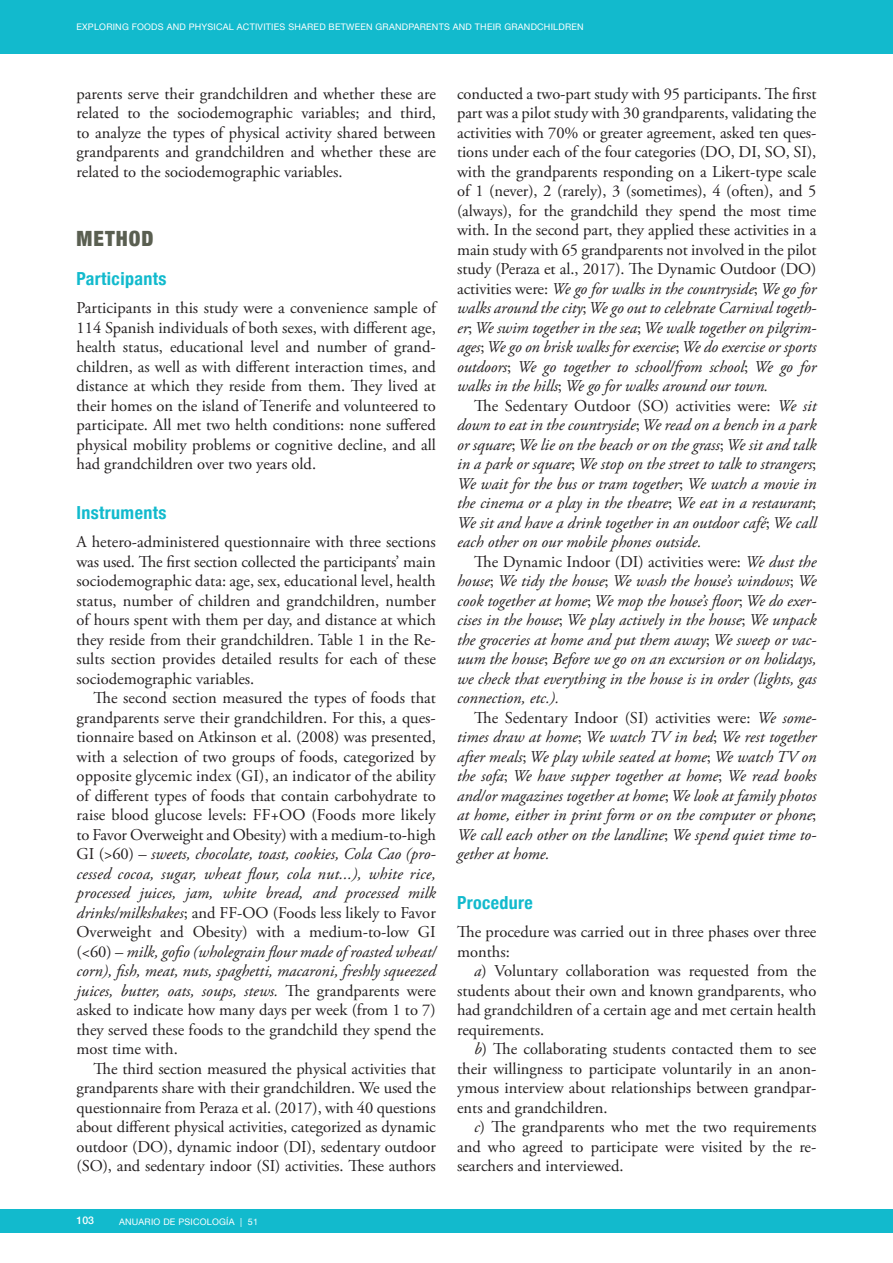
<style>
.page{position:relative;width:893px;height:1263px;background:#fff}
.page>*{position:absolute;margin:0;border:0;box-sizing:border-box;transform-origin:0 0}
.Titol_1_bis{font:900 condensed 21px "Helvetica Neue";letter-spacing:.05em;color:#5a5f51}
.titol_2{font:700 condensed 18px "Helvetica Neue";letter-spacing:.02em;color:#12bacd}
.Texto{font:16.5px/19.5px "Adobe Garamond Pro";color:#231f20;text-align:justify}
.Texto-2{font:italic 16.5px/19.5px "Adobe Garamond Pro";color:#231f20;text-align:justify}
.texto_sense_sang{font:16.5px/19.5px "Adobe Garamond Pro";color:#231f20;text-align:justify}
.t1{font:500 10.5px "Helvetica Neue";color:#fff}
.t2{font:9px "Helvetica Neue";letter-spacing:.025em;color:#fff}
.s1{color:#222}
.s2{font-style:italic}
.s3{font-style:normal}
</style>
<div class="page">
<div style="left:0;top:0;width:893px;height:54px;background:#12bacd"></div>
<div style="left:0;top:1209px;width:893px;height:23px;background:#12bacd"></div>
<p class="t2" style="left:77px;top:19px;width:509px">EXPLORING FOODS AND PHYSICAL ACTIVITIES SHARED BETWEEN GRANDPARENTS AND THEIR GRANDCHILDREN</p>
<p class="Texto" style="left:77px;top:84px;width:361px">parents serve their grandchildren and whether these are related to the sociodemographic variables; and third, to analyze the types of physical activity shared between grandparents and grandchildren and whether these are related to the sociodemographic variables.</p>
<p class="Titol_1_bis" style="left:77px;top:221px;width:79px">METHOD</p>
<p class="titol_2" style="left:77px;top:263px;width:91px">Participants</p>
<p class="texto_sense_sang" style="left:77px;top:299px;width:361px">Participants in this study were a convenience sample of 114 Spanish <span class="s1">individuals of both sexes, with different age, health status, educational level and number of grand&shy;children, as well as with different interaction times, and distance at which they reside from them</span>. They lived at their homes on the island of Tenerife and volunteered to participate. All met two helth conditions: none suffered physical mobility problems or cognitive decline, and all had grandchildren over two years old.</p>
<p class="titol_2" style="left:77px;top:497px;width:91px">Instruments</p>
<p class="texto_sense_sang" style="left:77px;top:533px;width:361px">A hetero-administered questionnaire with three sections was used. The first section collected the participants’ main sociodemographic data: age, sex, educational level, health status, number of children and grandchildren, number of hours spent with them per day, and distance at which they reside from their grandchildren. Table 1 in the Re&shy;sults section provides detailed results for each of these sociodemographic variables.</p>
<p class="Texto" style="left:77px;top:689px;width:361px;text-indent:17px">The second section measured the types of foods that grandparents serve their grandchildren. For this, a ques&shy;tionnaire based on Atkinson et al. (2008) was presented, with a selection of two groups of foods, categorized by opposite glycemic index (GI), an indicator of the ability of different types of foods that contain carbohydrate to raise blood glucose levels: FF+OO (Foods more likely to Favor Overweight and Obesity) with a medium-to-high GI (&gt;60) – <span class="s2">sweets, chocolate, toast, cookies, Cola Cao (pro&shy;cessed cocoa, sugar, wheat flour, cola nut...), white rice, processed juices, jam, white bread, and processed milk drinks/milkshakes</span>; and FF-OO (Foods less likely to Favor Overweight and Obesity) with a medium-to-low GI (&lt;60) – <span class="s2">milk, gofio (wholegrain flour made of roasted wheat/ corn), fish, meat, nuts, spaghetti, macaroni, freshly squeezed juices, butter, oats, soups, stews.</span> The grandparents were asked to indicate how many days per week (from 1 to 7) they served these foods to the grandchild they spend the most time with.</p>
<p class="Texto" style="left:77px;top:1059px;width:361px;text-indent:17px">The third section measured the physical activities that grandparents share with their grandchildren. We used the questionnaire from Peraza et al. (2017), with 40 questions about different physical activities, categorized as dynamic outdoor (DO), dynamic indoor (DI), sedentary outdoor (SO), and sedentary indoor (SI) activities. These authors</p>
<p class="t1" style="left:77px;top:1212px;width:19px">103</p>
<p class="t2" style="left:119px;top:1214px;width:141px">ANUARIO DE PSICOLOGÍA | 51</p>
<p class="Texto" style="left:457px;top:84px;width:361px">conducted a two-part study with 95 participants. The first part was a pilot study with 30 grandparents, validating the activities with 70% or greater agreement, asked ten ques&shy;tions under each of the four categories (DO, DI, SO, SI), with the grandparents responding on a Likert-type scale of 1 (never), 2 (rarely), 3 (sometimes), 4 (often), and 5 (always), for the grandchild they spend the most time with. In the second part, they applied these activities in a main study with 65 grandparents not involved in the pilot study (Peraza et al., 2017). The Dynamic Outdoor (DO) activities were: <span class="s2">We go for walks in the countryside</span>; <span class="s2">We go for walks around the city</span>; <span class="s2">We go out to celebrate Carnival togeth&shy;er</span>; <span class="s2">We swim together in the sea</span>; <span class="s2">We walk together on pilgrim&shy;ages</span>; <span class="s2">We go on brisk walks for exercise</span>; <span class="s2">We do exercise or sports outdoors</span>; <span class="s2">We go together to school/from school</span>; <span class="s2">We go for walks in the hills</span>; <span class="s2">We go for walks around our town.</span></p>
<p class="Texto-2" style="left:457px;top:396px;width:361px;text-indent:17px"><span class="s3">The Sedentary Outdoor (SO) activities were:</span> We sit down to eat in the countryside<span class="s3">;</span> We read on a bench in a park or square<span class="s3">;</span> We lie on the beach or on the grass<span class="s3">;</span> We sit and talk in a park or square<span class="s3">;</span> We stop on the street to talk to strangers<span class="s3">; </span>We wait for the bus or tram together<span class="s3">;</span> We watch a movie in the cinema or a play in the theatre<span class="s3">;</span> We eat in a restaurant<span class="s3">; </span>We sit and have a drink together in an outdoor café<span class="s3">;</span> We call each other on our mobile phones outside.</p>
<p class="Texto-2" style="left:457px;top:552px;width:361px;text-indent:17px"><span class="s3">The Dynamic Indoor (DI) activities were:</span> We dust the house<span class="s3">;</span> We tidy the house<span class="s3">;</span> We wash the house’s windows<span class="s3">;</span> We cook together at home<span class="s3">;</span> We mop the house’s floor<span class="s3">;</span> We do exer&shy;cises in the house<span class="s3">;</span> We play actively in the house<span class="s3">;</span> We unpack the groceries at home and put them away<span class="s3">;</span> We sweep or vac&shy;uum the house<span class="s3">;</span> Before we go on an excursion or on holidays, we check that everything in the house is in order (lights, gas connection, etc.).</p>
<p class="Texto-2" style="left:457px;top:708px;width:361px;text-indent:17px"><span class="s3">The Sedentary Indoor (SI) activities were:</span> We some&shy;times draw at home<span class="s3">;</span> We watch TV in bed<span class="s3">;</span> We rest together after meals<span class="s3">;</span> We play while seated at home<span class="s3">;</span> We watch TV on the sofa<span class="s3">;</span> We have supper together at home<span class="s3">;</span> We read books and/or magazines together at home<span class="s3">;</span> We look at family photos at home, either in print form or on the computer or phone<span class="s3">; </span>We call each other on the landline<span class="s3">;</span> We spend quiet time to&shy;gether at home.</p>
<p class="titol_2" style="left:457px;top:887px;width:77px">Procedure</p>
<p class="texto_sense_sang" style="left:457px;top:923px;width:361px">The procedure was carried out in three phases over three months:</p>
<p class="Texto" style="left:457px;top:962px;width:361px;text-indent:17px"><span class="s2">a</span>) Voluntary collaboration was requested from the students about their own and known grandparents, who had grandchildren of a certain age and met certain health requirements.</p>
<p class="Texto" style="left:457px;top:1040px;width:361px;text-indent:17px"><span class="s2">b</span>) The collaborating students contacted them to see their willingness to participate voluntarily in an anon&shy;ymous interview about relationships between grandpar&shy;ents and grandchildren.</p>
<p class="Texto" style="left:457px;top:1118px;width:361px;text-indent:17px"><span class="s2">c</span>) The grandparents who met the two requirements and who agreed to participate were visited by the re&shy;searchers and interviewed.</p>
</div>
